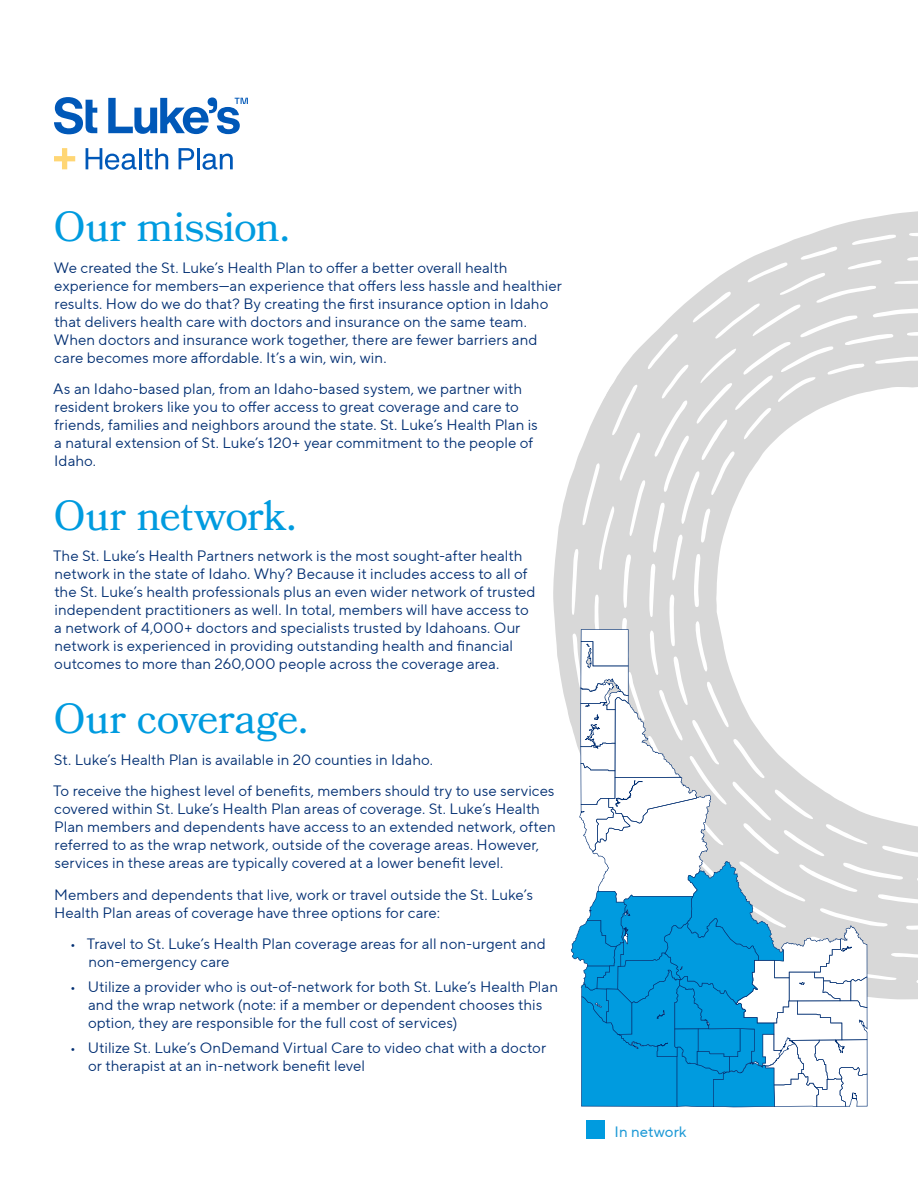
<style>
.page{position:relative;width:918px;height:1188px;background:#fff}
.page>*{position:absolute;margin:0;border:0;box-sizing:border-box;transform-origin:0 0}
.Subhead{font:42px "Bookmania";letter-spacing:-.01em;color:#009bdf}
.Paragraph{font:15px/18px "TT Norms Pro";letter-spacing:.005em;color:#002e72}
.Body{font:15px "TT Norms Pro";letter-spacing:.005em;color:#1d99d6}
</style>
<div class="page">
<svg style="left:553px;top:211px;width:365px;height:789px"></svg>
<svg style="left:571px;top:629px;width:296px;height:478px"></svg>
<svg style="left:54px;top:97px;width:43px;height:37px"></svg>
<svg style="left:108px;top:97px;width:140px;height:37px"></svg>
<svg style="left:86px;top:148px;width:50px;height:22px"></svg>
<hr style="left:139px;top:148px;width:3px;height:21px;background:#0058b8">
<svg style="left:144px;top:148px;width:24px;height:21px"></svg>
<svg style="left:54px;top:148px;width:21px;height:21px"></svg>
<svg style="left:179px;top:148px;width:15px;height:21px"></svg>
<hr style="left:197px;top:148px;width:2px;height:21px;background:#0058b8">
<svg style="left:202px;top:153px;width:31px;height:17px"></svg>
<div style="left:586px;top:1120px;width:18px;height:19px;background:#009bdf"></div>
<p class="Subhead" style="left:54px;top:202px;width:237px">Our mission.</p>
<p class="Paragraph" style="left:54px;top:258px;width:510px">We created the St. Luke’s Health Plan to offer a better overall health experience for members—an experience that offers less hassle and healthier results. How do we do that? By creating the first insurance option in Idaho that delivers health care with doctors and insurance on the same team.<br>When doctors and insurance work together, there are fewer barriers and care becomes more affordable. It’s a win, win, win.</p>
<p class="Paragraph" style="left:53px;top:380px;width:486px">As an Idaho-based plan, from an Idaho-based system, we partner with resident brokers like you to offer access to great coverage and care to friends, families and neighbors around the state. St. Luke’s Health Plan is a natural extension of St. Luke’s 120+ year commitment to the people of Idaho.</p>
<p class="Subhead" style="left:54px;top:491px;width:244px">Our network.</p>
<p class="Paragraph" style="left:53px;top:547px;width:484px">The St. Luke’s Health Partners network is the most sought-after health network in the state of Idaho. Why? Because it includes access to all of the St. Luke’s health professionals plus an even wider network of trusted independent practitioners as well. In total, members will have access to a network of 4,000+ doctors and specialists trusted by Idahoans. Our network is experienced in providing outstanding health and financial outcomes to more than 260,000 people across the coverage area.</p>
<p class="Subhead" style="left:54px;top:694px;width:256px">Our coverage.</p>
<p class="Paragraph" style="left:54px;top:750px;width:381px">St. Luke’s Health Plan is available in 20 counties in Idaho.</p>
<p class="Paragraph" style="left:53px;top:782px;width:504px">To receive the highest level of benefits, members should try to use services covered within St. Luke’s Health Plan areas of coverage. St. Luke’s Health Plan members and dependents have access to an extended network, often referred to as the wrap network, outside of the coverage areas. However, services in these areas are typically covered at a lower benefit level.</p>
<p class="Paragraph" style="left:54px;top:885px;width:480px">Members and dependents that live, work or travel outside the St. Luke’s<br>Health Plan areas of coverage have three options for care:</p>
<p class="Paragraph" style="left:88px;top:935px;width:459px;text-indent:-19px">• Travel to St. Luke’s Health Plan coverage areas for all non-urgent and non-emergency care</p>
<p class="Paragraph" style="left:88px;top:978px;width:471px;text-indent:-18px">• Utilize a provider who is out-of-network for both St. Luke’s Health Plan and the wrap network (note: if a member or dependent chooses this option, they are responsible for the full cost of services)</p>
<p class="Paragraph" style="left:88px;top:1038px;width:460px;text-indent:-18px">• Utilize St. Luke’s OnDemand Virtual Care to video chat with a doctor or therapist at an in-network benefit level</p>
<p class="Body" style="left:615px;top:1121px;width:74px">In network</p>
</div>
